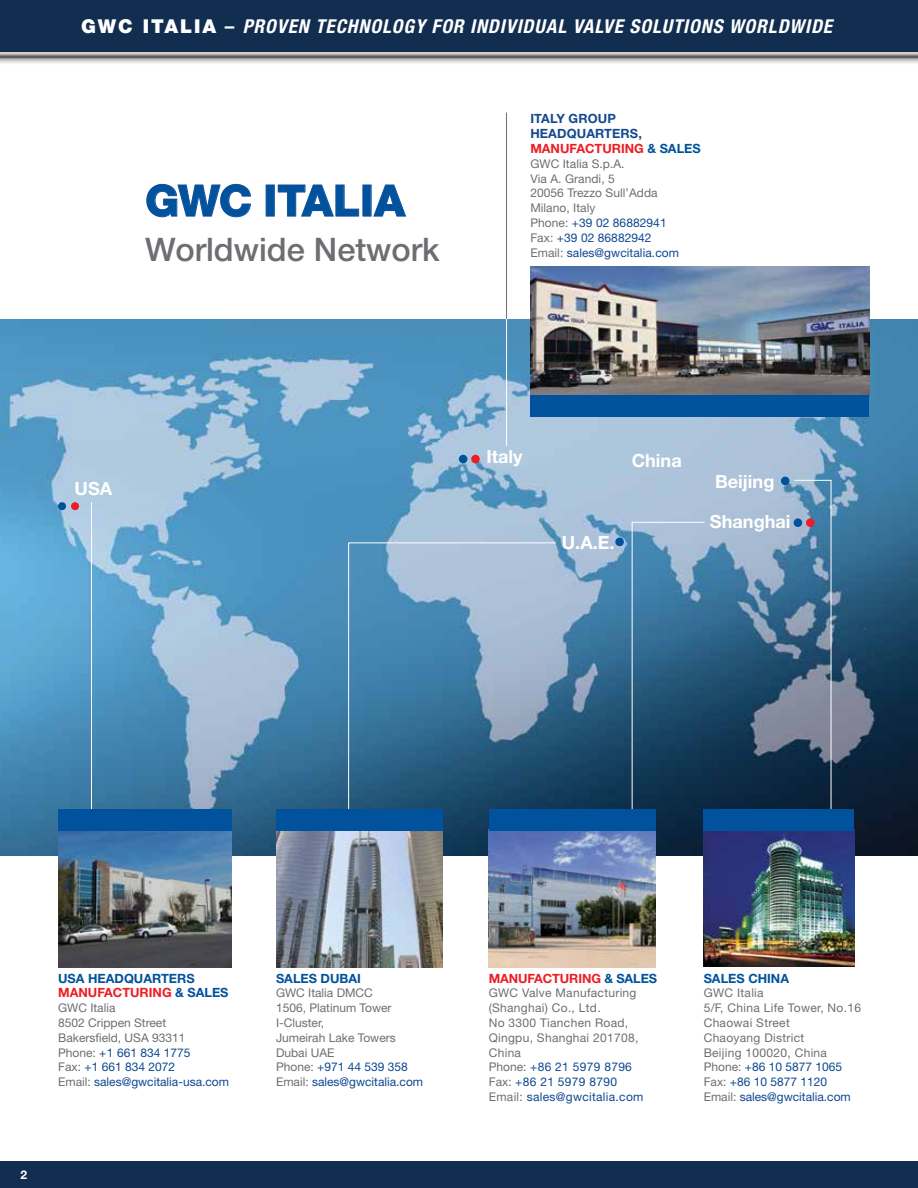
<style>
.page{position:relative;width:918px;height:1188px;background:#fff}
.page>*{position:absolute;margin:0;border:0;box-sizing:border-box;transform-origin:0 0}
.t1{font:800 43.5px "Helvetica Neue LT Std";letter-spacing:-.01em;color:#00529c}
.t2{font:500 32.55px "Helvetica Neue LT Std";color:#6d6e71}
.t3{font:italic 700 condensed 19.2px "Helvetica Neue LT Std";letter-spacing:.05em;color:#fff}
.t4{font:700 18.15px "Helvetica Neue LT Std";color:#fff}
.t5{font:700 12.75px/14.9px "Helvetica Neue LT Std";color:#ed1d24}
.t6{font:700 12.75px "Helvetica Neue LT Std";color:#00529c}
.t7{font:700 12.75px/14.9px "Helvetica Neue LT Std";letter-spacing:.01em;color:#15498f}
.t8{font:12px/14.9px "Helvetica Neue LT Std";letter-spacing:.005em;color:#6d6e71}
.t9{font:12px/14.9px "Helvetica Neue LT Std";letter-spacing:.025em;color:#6d6e71}
.t10{font:700 12px "Helvetica Neue LT Std";color:#fff}
.s1{font-weight:900;font-style:normal;font-stretch:normal}
.s2{font-style:normal}
.s3{color:#15498f}
.s4{color:#00529c}
.s5{color:#0e4891}
</style>
<div class="page">
<div style="left:0;top:44px;width:918px;height:21px;background:#000;opacity:.75"></div>
<div style="left:0;top:0;width:918px;height:52px;background:#112d50"></div>
<svg style="left:146px;top:183px;width:105px;height:35px"></svg>
<div style="left:266px;top:185px;width:9px;height:32px;border:1px solid #2251a3"></div>
<svg style="left:277px;top:184px;width:83px;height:33px"></svg>
<svg style="left:373px;top:184px;width:34px;height:33px"></svg>
<img style="left:0;top:319px;width:918px;height:537px">
<div style="left:615px;top:538px;width:9px;height:8px;background:#00529c;border-radius:50%"></div>
<hr style="left:506px;top:315px;width:1px;height:131px;background:#fff">
<div style="left:471px;top:455px;width:9px;height:8px;background:#ed1d24;border-radius:50%"></div>
<div style="left:459px;top:455px;width:8px;height:8px;background:#00529c;border-radius:50%"></div>
<svg style="left:348px;top:542px;width:208px;height:317px;background:#5b87a8"></svg>
<svg style="left:631px;top:522px;width:74px;height:343px;background:#386383"></svg>
<hr style="left:506px;top:113px;width:1px;height:206px;background:#6d6e71">
<img style="left:530px;top:266px;width:339px;height:129px">
<div style="left:530px;top:395px;width:339px;height:21px;background:#00529c"></div>
<hr style="left:91px;top:502px;width:1px;height:354px;background:#fff">
<div style="left:71px;top:502px;width:8px;height:8px;background:#ed1d24;border-radius:50%"></div>
<div style="left:58px;top:502px;width:8px;height:8px;background:#00529c;border-radius:50%"></div>
<div style="left:781px;top:477px;width:8px;height:8px;background:#00529c;border-radius:50%"></div>
<svg style="left:794px;top:480px;width:38px;height:329px;background:#54728e"></svg>
<img style="left:58px;top:830px;width:174px;height:138px">
<img style="left:276px;top:830px;width:167px;height:138px">
<img style="left:489px;top:830px;width:167px;height:138px">
<img style="left:704px;top:830px;width:150px;height:137px">
<div style="left:704px;top:809px;width:150px;height:21px;background:#00529c"></div>
<div style="left:489px;top:809px;width:167px;height:21px;background:#00529c"></div>
<div style="left:276px;top:809px;width:167px;height:21px;background:#00529c"></div>
<div style="left:58px;top:809px;width:174px;height:21px;background:#00529c"></div>
<div style="left:806px;top:518px;width:9px;height:9px;background:#ed1d24;border-radius:50%"></div>
<div style="left:794px;top:518px;width:8px;height:9px;background:#00529c;border-radius:50%"></div>
<div style="left:0;top:1162px;width:918px;height:26px;background:#112d50"></div>
<h3 class="t3" style="left:81px;top:14px;width:753px"><span class="s1">GWC ITALIA</span> <span class="s2">–</span> PROVEN TECHNOLOGY FOR INDIVIDUAL VALVE SOLUTIONS WORLDWIDE</h3>
<h1 class="t1" style="left:145px;top:175px;width:261px">GWC Italia</h1>
<h2 class="t2" style="left:145px;top:230px;width:296px">Worldwide Network</h2>
<p class="t7" style="left:530px;top:111px;width:87px">ITALY GROUP<br>HEADQUART</p>
<p class="t5" style="left:530px;top:126px;width:172px;text-indent:82px"><span class="s3">ERS,<br></span>MANUFACTURING <span class="s4">&amp; SALES</span></p>
<p class="t8" style="left:530px;top:156px;width:150px">GWC Italia S.p.A.<br>Via A. Grandi, 5<br>20056 Trezzo Sull’Adda<br>Milano, Italy<br>Phone: <span class="s5">+39 02 86882941<br></span>Fax: <span class="s5">+39 02 86882942<br></span>Email: <span class="s5">sales@gwcitalia.com</span></p>
<h3 class="t4" style="left:75px;top:478px;width:39px">USA</h3>
<h3 class="t4" style="left:486px;top:445px;width:38px">ITALY</h3>
<h3 class="t4" style="left:632px;top:449px;width:52px">CHINA</h3>
<h3 class="t4" style="left:562px;top:532px;width:54px">U.A.E.</h3>
<h3 class="t4" style="left:715px;top:471px;width:61px">BEIJING</h3>
<h3 class="t4" style="left:710px;top:510px;width:82px">SHANGHAI</h3>
<p class="t5" style="left:58px;top:970px;width:172px;text-indent:85px"><span class="s4">ARTERS<br></span>MANUFACTURING <span class="s4">&amp; SALES</span></p>
<p class="t8" style="left:58px;top:1000px;width:172px">GWC Italia<br>8502 Crippen Street<br>Bakersfield, USA 93311<br>Phone: <span class="s5">+1 661 834 1775<br></span>Fax: <span class="s5">+1 661 834 2072<br></span>Email: <span class="s5">sales@gwcitalia-usa.com</span></p>
<p class="t6" style="left:58px;top:970px;width:67px">USA HEADQU</p>
<p class="t10" style="left:20px;top:1167px;width:8px">2</p>
<p class="t6" style="left:276px;top:970px;width:86px">SALES DUBAI</p>
<p class="t8" style="left:276px;top:985px;width:149px">GWC Italia DMCC<br>1506, Platinum Tower<br>I-Cluster,<br>Jumeirah Lake Towers<br>Dubai UAE<br>Phone: <span class="s5">+971 44 539 358<br></span>Email: <span class="s5">sales@gwcitalia.com</span></p>
<p class="t5" style="left:489px;top:970px;width:170px">MANUFACTURING <span class="s4">&amp; SALES</span></p>
<p class="t9" style="left:489px;top:985px;width:156px">GWC Valve Manufacturing (Shanghai) Co., Ltd.<br>No 3300 Tianchen Road,<br>Qingpu, Shanghai 201708,<br>China<br>Phone: <span class="s5">+86 21 5979 8796<br></span>Fax: <span class="s5">+86 21 5979 8790<br></span>Email: <span class="s5">sales@gwcitalia.com</span></p>
<p class="t6" style="left:704px;top:970px;width:87px">SALES CHINA</p>
<p class="t9" style="left:704px;top:985px;width:159px">GWC Italia<br>5/F, China Life Tower, No.16<br>Chaowai Street<br>Chaoyang District<br>Beijing 100020, China<br>Phone: <span class="s5">+86 10 5877 1065<br></span>Fax: <span class="s5">+86 10 5877 1120<br></span>Email: <span class="s5">sales@gwcitalia.com</span></p>
</div>
